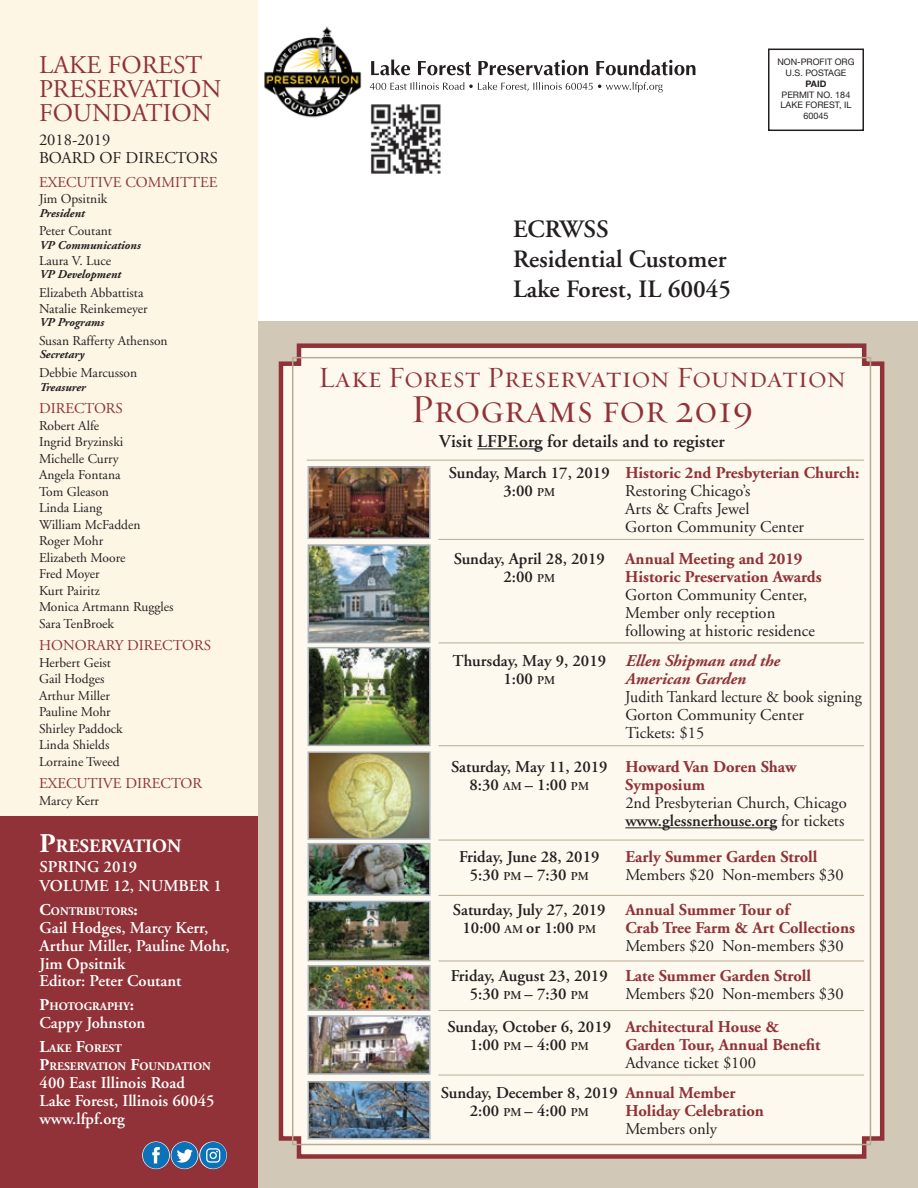
<style>
.page{position:relative;width:918px;height:1188px;background:#fff}
.page>*{position:absolute;margin:0;border:0;box-sizing:border-box;transform-origin:0 0}
.t1{font:40.5px "Requiem Display HTF Small Caps";color:#903237}
.t2{font:30px "Requiem Display HTF Small Caps";letter-spacing:-.005em;color:#903237}
.t3{font:25.5px/24px "Adobe Garamond";color:#903237}
.t4{font:600 24.9px/30px "Adobe Garamond";color:#231f20}
.t5{font:700 18.9px "Adobe Garamond";color:#fff}
.t6{font:600 18px "Adobe Garamond";color:#231f20}
.t7{font:16.5px/18px "Adobe Garamond";color:#231f20}
.t8{font:600 16.5px/18px "Adobe Garamond";color:#231f20}
.t9{font:700 16.5px/18px "Adobe Garamond";color:#903237}
.t10{font:600 16.5px/17.7px "Adobe Garamond";color:#fff}
.t11{font:16.5px/18px "Adobe Garamond";color:#231f20;scale:.96 1}
.t12{font:italic 700 16.5px "Adobe Garamond";color:#903237}
.t13{font:15px "Adobe Garamond";color:#903237}
.t14{font:13.5px/16.5px "Adobe Garamond";color:#231f20}
.t15{font:italic 700 12px "Adobe Garamond";color:#231f20}
.t16{font:700 11.55px/18px "Adobe Garamond";color:#fff}
.t17{font:9px/10.8px "Helvetica Neue LT Std";color:#231f20;text-align:center}
.t18{font:700 9px "Helvetica Neue LT Std";color:#231f20}
.s1{font-size:27px}
.s2{font-size:16.5px}
.s3{font-weight:600;color:#231f20}
.s4{font-weight:600;font-size:12px;color:#231f20}
.s5{font-weight:700;color:#903237}
.s6{font-size:12px}
.s7{font-weight:700;font-style:italic;color:#903237}
.s8{font-weight:600}
.s9{font-weight:400}
</style>
<div class="page">
<div style="left:257px;top:322px;width:661px;height:866px;background:#d1c8b8"></div>
<div style="left:278px;top:343px;width:607px;height:816px;background:#fdf9ef"></div>
<svg style="left:371px;top:60px;width:39px;height:15px"></svg>
<svg style="left:418px;top:61px;width:53px;height:14px"></svg>
<svg style="left:478px;top:60px;width:110px;height:15px"></svg>
<svg style="left:596px;top:60px;width:99px;height:15px"></svg>
<svg style="left:370px;top:82px;width:293px;height:10px"></svg>
<div style="left:0;top:0;width:257px;height:834px;background:#fdf6e5"></div>
<div style="left:0;top:816px;width:257px;height:372px;background:#903237"></div>
<div style="left:768px;top:49px;width:96px;height:82px;border:2px solid #231f20"></div>
<img style="left:370px;top:104px;width:71px;height:70px">
<svg style="left:142px;top:1141px;width:28px;height:28px"></svg>
<svg style="left:143px;top:1142px;width:84px;height:27px"></svg>
<img style="left:264px;top:26px;width:98px;height:92px">
<hr style="left:625px;top:827px;width:152px;height:1px;background:#231f20">
<hr style="left:477px;top:448px;width:66px;height:1px;background:#231f20">
<img style="left:311px;top:469px;width:117px;height:67px">
<div style="left:308px;top:466px;width:123px;height:73px;border:2px solid #acb2bc"></div>
<img style="left:311px;top:754px;width:117px;height:83px">
<div style="left:308px;top:751px;width:123px;height:89px;border:2px solid #acb2bc"></div>
<img style="left:311px;top:968px;width:117px;height:40px">
<div style="left:308px;top:965px;width:123px;height:46px;border:2px solid #acb2bc"></div>
<img style="left:311px;top:1018px;width:117px;height:54px">
<div style="left:308px;top:1015px;width:123px;height:60px;border:2px solid #acb2bc"></div>
<img style="left:311px;top:1084px;width:117px;height:52px">
<div style="left:308px;top:1081px;width:123px;height:58px;border:2px solid #acb2bc"></div>
<hr style="left:438px;top:539px;width:426px;height:1px;background:#b8ab95">
<hr style="left:438px;top:745px;width:426px;height:1px;background:#b8ab95">
<hr style="left:438px;top:840px;width:426px;height:1px;background:#b8ab95">
<hr style="left:438px;top:961px;width:426px;height:1px;background:#b8ab95">
<hr style="left:438px;top:1075px;width:426px;height:1px;background:#b8ab95">
<hr style="left:307px;top:460px;width:557px;height:1px;background:#b8ab95">
<img style="left:311px;top:547px;width:117px;height:93px">
<div style="left:308px;top:544px;width:123px;height:99px;border:2px solid #acb2bc"></div>
<hr style="left:438px;top:643px;width:426px;height:1px;background:#b8ab95">
<img style="left:311px;top:650px;width:117px;height:93px">
<div style="left:308px;top:647px;width:123px;height:99px;border:2px solid #acb2bc"></div>
<hr style="left:438px;top:1010px;width:426px;height:1px;background:#b8ab95">
<hr style="left:438px;top:895px;width:426px;height:1px;background:#b8ab95">
<img style="left:311px;top:904px;width:117px;height:54px">
<div style="left:308px;top:901px;width:123px;height:60px;border:2px solid #acb2bc"></div>
<img style="left:311px;top:846px;width:117px;height:47px">
<div style="left:308px;top:843px;width:123px;height:53px;border:2px solid #acb2bc"></div>
<h3 class="t3" style="left:39px;top:53px;width:184px">LAKE FOREST<br>PRESERVATION<br>FOUNDATION</h3>
<p class="t7" style="left:39px;top:131px;width:181px">2018-2019<br>BOARD OF DIRECTORS</p>
<p class="t13" style="left:39px;top:174px;width:180px">EXECUTIVE COMMITTEE</p>
<p class="t14" style="left:39px;top:191px;width:70px">Jim Opsitnik</p>
<p class="t15" style="left:39px;top:206px;width:47px">President</p>
<p class="t14" style="left:39px;top:223px;width:75px">Peter Coutant</p>
<p class="t15" style="left:39px;top:239px;width:103px">VP Communications</p>
<p class="t14" style="left:39px;top:252px;width:74px">Laura V. Luce</p>
<p class="t15" style="left:39px;top:268px;width:83px">VP Development</p>
<p class="t14" style="left:39px;top:285px;width:110px;line-height:15.8px">Elizabeth Abbattista<br>Natalie Reinkemeyer</p>
<p class="t15" style="left:39px;top:316px;width:66px">VP Programs</p>
<p class="t14" style="left:39px;top:333px;width:130px">Susan Rafferty Athenson</p>
<p class="t15" style="left:39px;top:348px;width:46px">Secretary</p>
<p class="t14" style="left:39px;top:365px;width:100px">Debbie Marcusson</p>
<p class="t15" style="left:39px;top:380px;width:48px">Treasurer</p>
<p class="t13" style="left:39px;top:400px;width:85px">DIRECTORS</p>
<p class="t14" style="left:39px;top:417px;width:136px">Robert Alfe<br>Ingrid Bryzinski<br>Michelle Curry<br>Angela Fontana<br>Tom Gleason<br>Linda Liang<br>William McFadden<br>Roger Mohr<br>Elizabeth Moore<br>Fred Moyer<br>Kurt Pairitz<br>Monica Artmann Ruggles<br>Sara TenBroek</p>
<p class="t13" style="left:39px;top:637px;width:174px">HONORARY DIRECTORS</p>
<p class="t14" style="left:39px;top:654px;width:85px">Herbert Geist<br>Gail Hodges<br>Arthur Miller<br>Pauline Mohr<br>Shirley Paddock<br>Linda Shields<br>Lorraine Tweed</p>
<p class="t13" style="left:39px;top:775px;width:165px">EXECUTIVE DIRECTOR</p>
<p class="t14" style="left:39px;top:792px;width:62px">Marcy Kerr</p>
<p class="t5" style="left:40px;top:836px;width:143px"><span class="s1">P</span>RESERVATION</p>
<p class="t10" style="left:40px;top:857px;width:184px;line-height:19.5px">SPRING 2019<br>VOLUME 12, NUMBER 1</p>
<p class="t16" style="left:40px;top:903px;width:100px"><span class="s2">C</span>ONTRIBUTORS<span class="s2">:</span></p>
<p class="t10" style="left:40px;top:919px;width:192px">Gail Hodges, Marcy Kerr,<br>Arthur Miller, Pauline Mohr,<br>Jim Opsitnik<br>Editor: Peter Coutant</p>
<p class="t16" style="left:40px;top:998px;width:96px"><span class="s2">P</span>HOTOGRAPHY<span class="s2">:</span></p>
<p class="t10" style="left:40px;top:1014px;width:107px">Cappy Johnston</p>
<p class="t16" style="left:40px;top:1039px;width:173px"><span class="s2">L</span>AKE <span class="s2">F</span>OREST<br><span class="s2">P</span>RESERVATION <span class="s2">F</span>OUNDATION</p>
<p class="t10" style="left:40px;top:1074px;width:177px">400 East Illinois Road<br>Lake Forest, Illinois 60045 www.lfpf.org</p>
<h3 class="t4" style="left:513px;top:215px;width:220px">ECRWSS<br>Residential Customer<br>Lake Forest, IL 60045</h3>
<p class="t17" style="left:777px;top:56px;width:79px">NON-PROFIT ORG<br>U.S. POSTAGE</p>
<p class="t18" style="left:806px;top:78px;width:22px">PAID</p>
<p class="t17" style="left:781px;top:89px;width:72px">PERMIT NO. 184<br>LAKE FOREST, IL<br>60045</p>
<h2 class="t2" style="left:318px;top:360px;width:529px">Lake Forest Preservation Foundation</h2>
<h1 class="t1" style="left:411px;top:385px;width:345px">Programs for 2019</h1>
<p class="t6" style="left:439px;top:431px;width:287px">Visit LFPF.org for details and to register</p>
<p class="t9" style="left:503px;top:464px;width:357px;text-indent:-55px"><span class="s3">Sunday, March 17, 2019</span> Historic 2nd Presbyterian Church:<br><span class="s3">3:00</span> <span class="s4">PM</span></p>
<p class="t7" style="left:625px;top:482px;width:180px">Restoring Chicago’s<br>Arts &amp; Crafts Jewel<br>Gorton Community Center</p>
<p class="t8" style="left:503px;top:550px;width:301px;text-indent:-50px">Sunday, April 28, 2019 <span class="s5">Annual Meeting and 2019<br></span>2:00 <span class="s6">PM</span></p>
<p class="t9" style="left:625px;top:568px;width:198px">Historic Preservation Awards</p>
<p class="t7" style="left:625px;top:586px;width:191px">Gorton Community Center,<br>Member only reception following at historic residence</p>
<p class="t8" style="left:503px;top:652px;width:277px;text-indent:-51px">Thursday, May 9, 2019 <span class="s7">Ellen Shipman and the<br></span>1:00 <span class="s6">PM</span></p>
<p class="t12" style="left:625px;top:669px;width:122px">American Garden</p>
<p class="t11" style="left:625px;top:688px;width:248px">Judith Tankard lecture &amp; book signing<br>Gorton Community Center<br>Tickets: $15</p>
<p class="t8" style="left:470px;top:758px;width:328px;text-indent:-19px">Saturday, May 11, 2019 <span class="s5">Howard Van Doren Shaw<br></span>8:30 <span class="s6">AM</span> – 1:00 <span class="s6">PM</span></p>
<p class="t9" style="left:625px;top:776px;width:81px">Symposium</p>
<p class="t7" style="left:625px;top:794px;width:223px">2nd Presbyterian Church, Chicago <span class="s8">www.glessnerhouse.org</span> for tickets</p>
<p class="t8" style="left:459px;top:848px;width:142px">Friday, June 28, 2019</p>
<p class="t9" style="left:625px;top:848px;width:194px">Early Summer Garden Stroll</p>
<p class="t8" style="left:470px;top:866px;width:121px">5:30 <span class="s6">PM</span> – 7:30 <span class="s6">PM</span></p>
<p class="t7" style="left:453px;top:858px;width:392px;line-height:34.5px;text-indent:172px">Members $20 Non-members $30<br><span class="s8">Saturday, July 27, 2019</span> <span class="s5">Annual Summer Tour of</span></p>
<p class="t8" style="left:463px;top:919px;width:135px">10:00 <span class="s6">AM</span> or 1:00 <span class="s6">PM</span></p>
<p class="t9" style="left:625px;top:919px;width:231px">Crab Tree Farm &amp; Art Collections</p>
<p class="t7" style="left:451px;top:931px;width:394px;line-height:30px;text-indent:174px">Members $20 Non-members $30<br><span class="s8">Friday, August 23, 2019</span> <span class="s5">Late Summer Garden Stroll</span></p>
<p class="t8" style="left:470px;top:985px;width:121px">5:30 <span class="s6">PM</span> – 7:30 <span class="s6">PM</span></p>
<p class="t7" style="left:447px;top:977px;width:398px;line-height:33px;text-indent:178px">Members $20 Non-members $30<br><span class="s8">Sunday, October 6, 2019</span> <span class="s5">Architectural House &amp;</span></p>
<p class="t8" style="left:470px;top:1036px;width:121px">1:00 <span class="s6">PM</span> – 4:00 <span class="s6">PM</span></p>
<p class="t9" style="left:625px;top:1036px;width:197px">Garden Tour, Annual Benefit</p>
<p class="t8" style="left:441px;top:1048px;width:317px;line-height:30px;text-indent:184px"><span class="s9">Advance ticket $100<br></span>Sunday, December 8, 2019 <span class="s5">Annual Member</span></p>
<p class="t8" style="left:470px;top:1102px;width:121px">2:00 <span class="s6">PM</span> – 4:00 <span class="s6">PM</span></p>
<p class="t9" style="left:625px;top:1102px;width:140px">Holiday Celebration</p>
<p class="t7" style="left:625px;top:1120px;width:93px">Members only</p>
</div>
